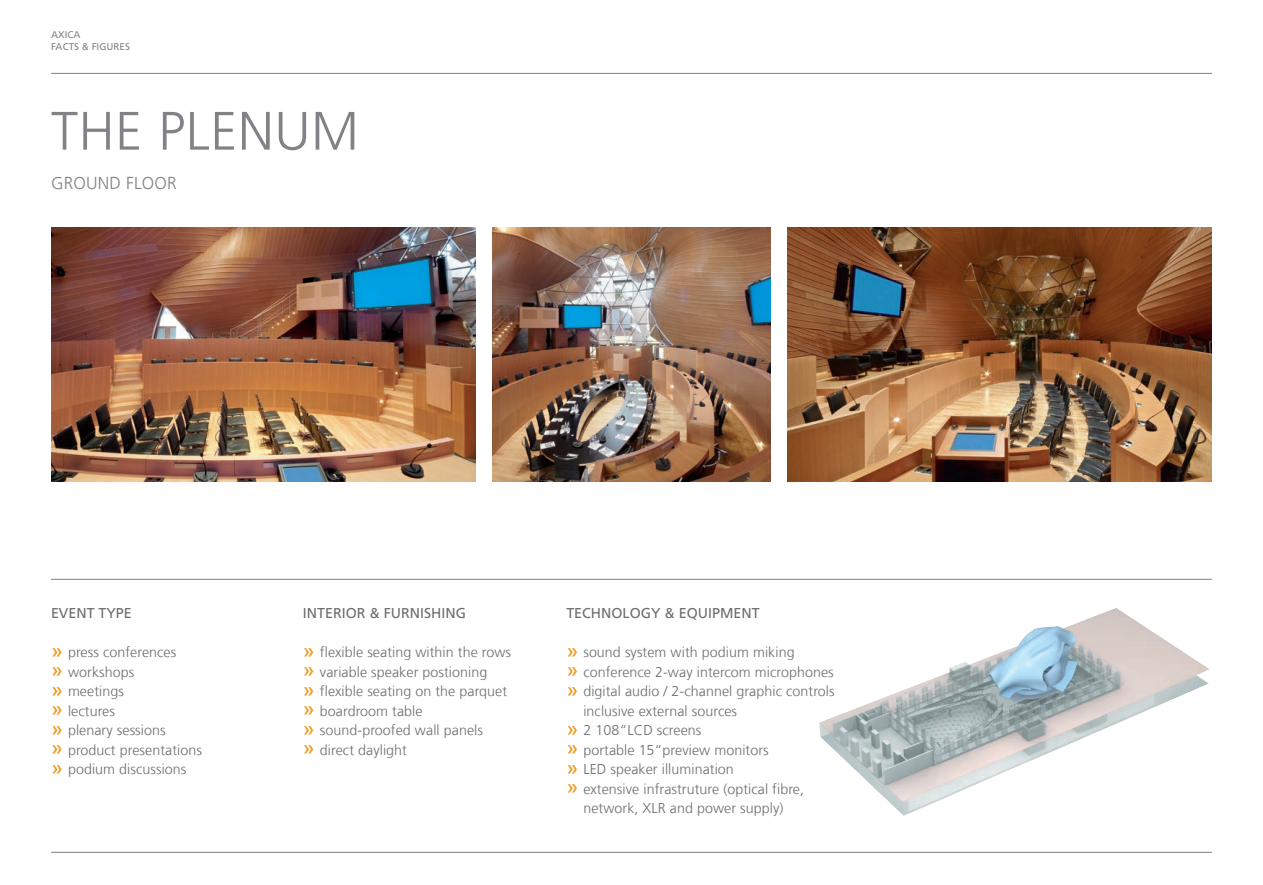
<style>
.page{position:relative;width:1263px;height:885px;background:#fff}
.page>*{position:absolute;margin:0;border:0;box-sizing:border-box;transform-origin:0 0}
.Headline_Gross{font:300 54px "Frutiger LT Com";letter-spacing:.01em;color:#808285}
.Headline_Mittel{font:300 17.25px "Frutiger LT Com";letter-spacing:.01em;color:#808285}
.Fakten_Tabelle{font:300 14.25px/19.5px "Frutiger LT Com";letter-spacing:.005em;color:#6c6d70}
.Subheadline_Groß{font:14.25px "Frutiger LT Com";color:#6c6d70}
.t1{font:9.75px/12px "Frutiger LT Com";letter-spacing:.005em;color:#808285}
.s1{font-weight:400;font-size:21px;color:#ef971c}
</style>
<div class="page">
<hr style="left:51px;top:852px;width:1161px;height:1px;background:#808285">
<img style="left:787px;top:228px;width:425px;height:253px">
<img style="left:493px;top:228px;width:277px;height:253px">
<img style="left:51px;top:228px;width:425px;height:253px">
<img style="left:819px;top:608px;width:297px;height:207px">
<hr style="left:51px;top:73px;width:1161px;height:1px;background:#808285">
<hr style="left:51px;top:579px;width:1161px;height:1px;background:#808285">
<p class="t1" style="left:51px;top:29px;width:80px">AXICA<br>FACTS &amp; FIGURES</p>
<p class="Headline_Gross" style="left:51px;top:99px;width:309px">THE PLENUM</p>
<p class="Headline_Mittel" style="left:51px;top:173px;width:127px">GROUND FLOOR</p>
<p class="Subheadline_Groß" style="left:51px;top:604px;width:82px">EVENT TYPE</p>
<p class="Fakten_Tabelle" style="left:51px;top:642px;width:127px"><span class="s1">»</span> press conferences</p>
<p class="Fakten_Tabelle" style="left:51px;top:661px;width:85px"><span class="s1">»</span> workshops</p>
<p class="Fakten_Tabelle" style="left:51px;top:681px;width:74px"><span class="s1">»</span> meetings</p>
<p class="Fakten_Tabelle" style="left:51px;top:700px;width:65px"><span class="s1">»</span> lectures</p>
<p class="Fakten_Tabelle" style="left:51px;top:720px;width:116px"><span class="s1">»</span> plenary sessions</p>
<p class="Fakten_Tabelle" style="left:51px;top:739px;width:152px"><span class="s1">»</span> product presentations</p>
<p class="Fakten_Tabelle" style="left:51px;top:759px;width:137px"><span class="s1">»</span> podium discussions</p>
<p class="Subheadline_Groß" style="left:303px;top:604px;width:165px">INTERIOR &amp; FURNISHING</p>
<p class="Fakten_Tabelle" style="left:303px;top:642px;width:210px"><span class="s1">»</span> flexible seating within the rows</p>
<p class="Fakten_Tabelle" style="left:303px;top:661px;width:206px"><span class="s1">»</span> variable speaker postioning<br><span class="s1">»</span> flexible seating on the parquet</p>
<p class="Fakten_Tabelle" style="left:303px;top:700px;width:121px"><span class="s1">»</span> boardroom table</p>
<p class="Fakten_Tabelle" style="left:303px;top:720px;width:182px"><span class="s1">»</span> sound-proofed wall panels</p>
<p class="Fakten_Tabelle" style="left:303px;top:739px;width:106px"><span class="s1">»</span> direct daylight</p>
<p class="Subheadline_Groß" style="left:566px;top:604px;width:195px">TECHNOLOGY &amp; EQUIPMENT</p>
<p class="Fakten_Tabelle" style="left:566px;top:642px;width:230px"><span class="s1">»</span> sound system with podium miking</p>
<p class="Fakten_Tabelle" style="left:566px;top:661px;width:269px"><span class="s1">»</span> conference 2-way intercom microphones</p>
<p class="Fakten_Tabelle" style="left:583px;top:681px;width:253px;text-indent:-17px"><span class="s1">»</span> digital audio / 2-channel graphic controls inclusive external sources</p>
<p class="Fakten_Tabelle" style="left:566px;top:720px;width:204px"><span class="s1">»</span> 2 108“LCD screens<br><span class="s1">»</span> portable 15“preview monitors</p>
<p class="Fakten_Tabelle" style="left:566px;top:759px;width:169px"><span class="s1">»</span> LED speaker illumination</p>
<p class="Fakten_Tabelle" style="left:566px;top:778px;width:239px"><span class="s1">»</span> extensive infrastruture (optical fibre,</p>
<p class="Fakten_Tabelle" style="left:583px;top:798px;width:202px">network, XLR and power supply)</p>
</div>
